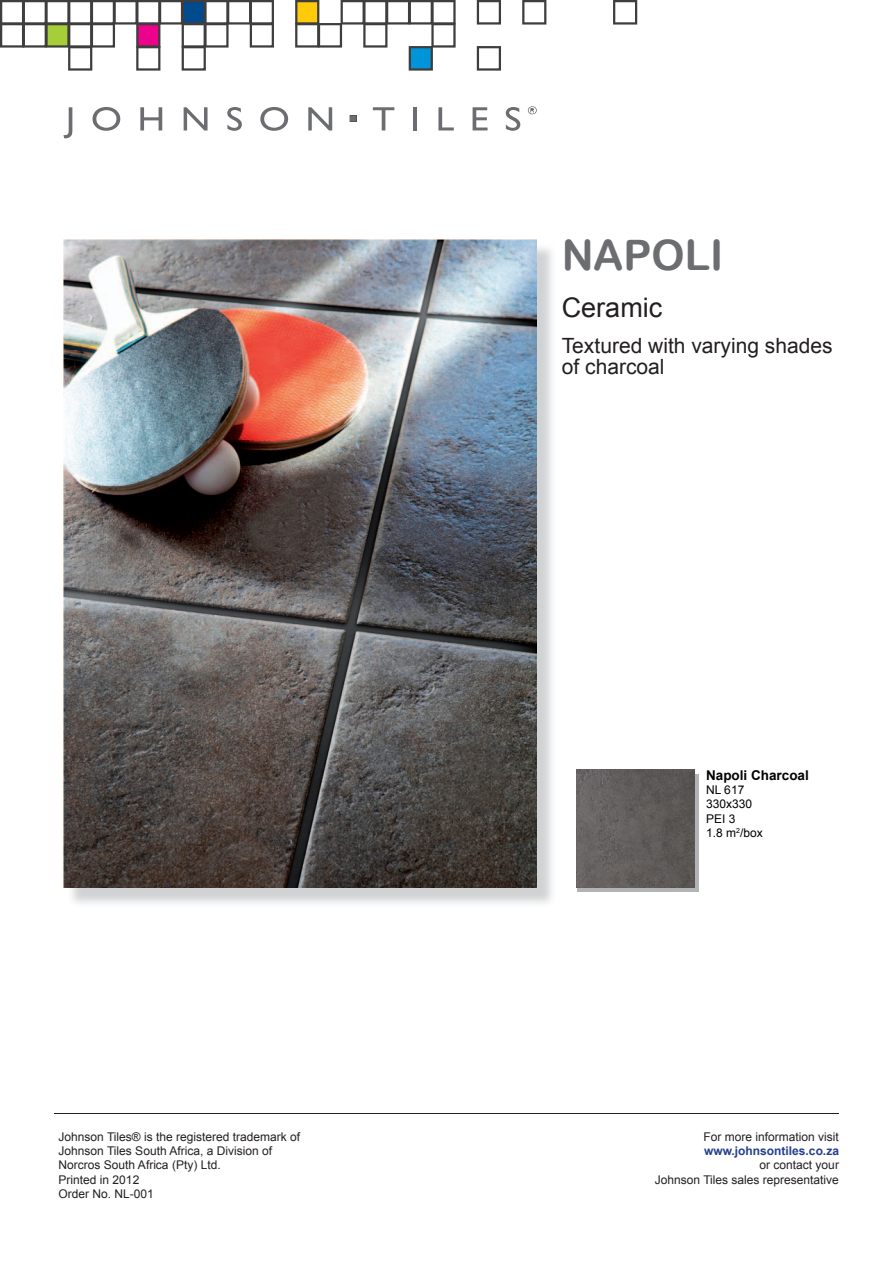
<style>
.page{position:relative;width:893px;height:1263px;background:#fff}
.page>*{position:absolute;margin:0;border:0;box-sizing:border-box;transform-origin:0 0}
.t1{font:42px "Arial Rounded MT Bold";color:#6c6d70}
.t2{font:27px "Arial";color:#231f20}
.t3{font:21px/21px "Arial";color:#231f20}
.t4{font:700 13.5px "Arial";color:#000}
.t5{font:12px/14.4px "Arial";color:#231f20;text-align:right}
.t6{font:12px/14.4px "Arial";color:#000}
.t7{font:700 12px "Arial";color:#253f8e}
</style>
<div class="page">
<img style="left:67px;top:247px;width:485px;height:657px">
<img style="left:63px;top:240px;width:474px;height:647px">
<svg style="left:613px;top:0;width:24px;height:25px"></svg>
<svg style="left:522px;top:0;width:24px;height:25px"></svg>
<svg style="left:295px;top:0;width:161px;height:71px"></svg>
<svg style="left:477px;top:0;width:24px;height:25px"></svg>
<svg style="left:477px;top:46px;width:24px;height:25px"></svg>
<svg style="left:0;top:0;width:274px;height:71px"></svg>
<div style="left:577px;top:774px;width:121px;height:118px;background:linear-gradient(to right,#b2b3b7,#b2b3b7)"></div>
<svg style="left:63px;top:107px;width:9px;height:31px"></svg>
<svg style="left:93px;top:107px;width:27px;height:24px"></svg>
<svg style="left:140px;top:107px;width:22px;height:23px"></svg>
<svg style="left:184px;top:107px;width:24px;height:23px"></svg>
<svg style="left:227px;top:107px;width:15px;height:24px"></svg>
<svg style="left:260px;top:107px;width:28px;height:24px"></svg>
<svg style="left:308px;top:107px;width:24px;height:23px"></svg>
<svg style="left:373px;top:107px;width:21px;height:23px"></svg>
<hr style="left:413px;top:107px;width:4px;height:23px;background:#6c6d70">
<svg style="left:438px;top:107px;width:16px;height:23px"></svg>
<svg style="left:473px;top:107px;width:15px;height:23px"></svg>
<svg style="left:506px;top:107px;width:14px;height:24px"></svg>
<svg style="left:350px;top:115px;width:7px;height:7px"></svg>
<svg style="left:528px;top:106px;width:9px;height:8px"></svg>
<img style="left:577px;top:770px;width:118px;height:117px">
<hr style="left:54px;top:1113px;width:785px;height:1px;background:#231f20">
<p class="t5" style="left:59px;top:1129px;width:243px;text-align:left">Johnson Tiles® is the registered trademark of<br>Johnson Tiles South Africa, a Division of<br>Norcros South Africa (Pty) Ltd.<br>Printed in 2012<br>Order No. NL-001</p>
<h1 class="t1" style="left:562px;top:230px;width:163px">NAPOLI</h1>
<h2 class="t2" style="left:562px;top:290px;width:102px">Ceramic</h2>
<h3 class="t3" style="left:562px;top:335px;width:272px">Textured with varying shades of charcoal</h3>
<p class="t4" style="left:706px;top:766px;width:104px">Napoli Charcoal</p>
<p class="t6" style="left:706px;top:783px;width:58px">NL 617<br>330x330<br>PEI 3<br>1.8 m<sup>2</sup>/box</p>
<p class="t5" style="left:704px;top:1129px;width:137px">For more information visit</p>
<p class="t7" style="left:704px;top:1143px;width:136px">www.johnsontiles.co.za</p>
<p class="t5" style="left:655px;top:1158px;width:186px">or contact your<br>Johnson Tiles sales representative</p>
</div>
